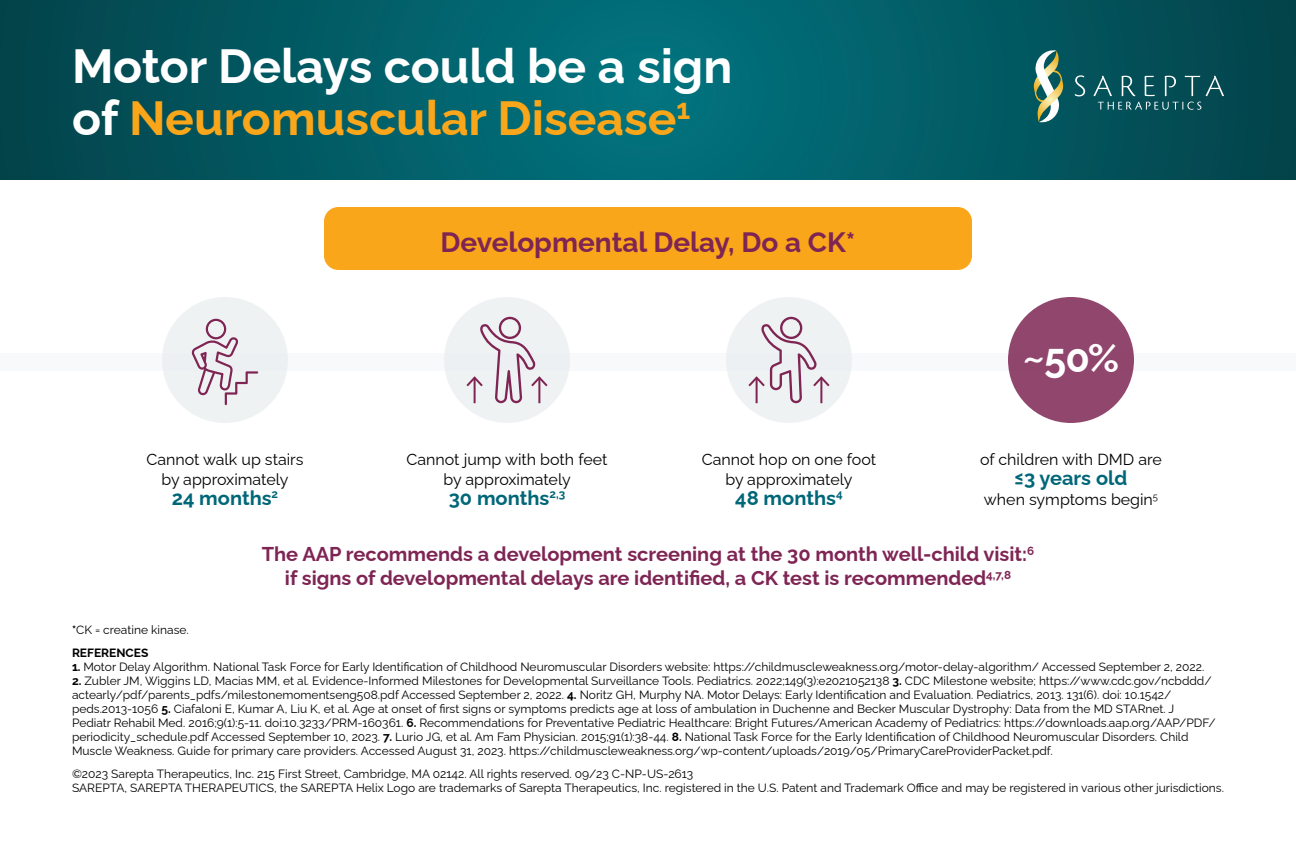
<style>
.page{position:relative;width:1296px;height:864px;background:#fff}
.page>*{position:absolute;margin:0;border:0;box-sizing:border-box;transform-origin:0 0}
.t1{font:700 48px/52px "Raleway";color:#fff}
.t2{font:700 40px "Raleway";color:#fff}
.t3{font:700 28px "Raleway";color:#7e2554}
.t4{font:700 20px/24px "Raleway";color:#7e2554;text-align:center}
.t5{font:700 20px "Raleway";color:#006778}
.t6{font:16px/20px "Raleway";color:#000;text-align:center}
.t7{font:12px/14px "Raleway";color:#000}
.s1{color:#faa61a}
.s2{font-weight:700}
</style>
<div class="page">
<div style="left:0;top:353px;width:1296px;height:18px;background:#f5f7f8"></div>
<svg style="left:0;top:0;width:1296px;height:180px;background:#015b64"></svg>
<svg style="left:1034px;top:50px;width:30px;height:72px"></svg>
<svg style="left:1075px;top:75px;width:10px;height:21px"></svg>
<svg style="left:1094px;top:76px;width:18px;height:20px"></svg>
<svg style="left:1122px;top:76px;width:14px;height:20px"></svg>
<svg style="left:1145px;top:76px;width:10px;height:20px"></svg>
<svg style="left:1165px;top:76px;width:11px;height:20px"></svg>
<svg style="left:1185px;top:76px;width:15px;height:20px"></svg>
<svg style="left:1206px;top:76px;width:18px;height:20px"></svg>
<svg style="left:1098px;top:102px;width:103px;height:8px"></svg>
<div style="left:324px;top:207px;width:648px;height:63px;background:#faa61a;border-radius:14px"></div>
<div style="left:162px;top:297px;width:126px;height:126px;background:#eaeef0;border-radius:50%"></div>
<svg style="left:191px;top:319px;width:67px;height:86px"></svg>
<div style="left:1008px;top:297px;width:126px;height:126px;background:#91466e;border-radius:50%"></div>
<div style="left:444px;top:297px;width:126px;height:126px;background:#eaeef0;border-radius:50%"></div>
<svg style="left:466px;top:317px;width:82px;height:86px"></svg>
<div style="left:726px;top:297px;width:126px;height:126px;background:#eaeef0;border-radius:50%"></div>
<svg style="left:748px;top:317px;width:82px;height:86px"></svg>
<h1 class="t1" style="left:72px;top:35px;width:662px">Motor Delays could be a sign of <span class="s1">Neuromuscular Disease</span><sup>1</sup></h1>
<h3 class="t3" style="left:440px;top:219px;width:417px">Developmental Delay, Do a CK*</h3>
<h2 class="t2" style="left:1023px;top:326px;width:98px">~50%</h2>
<h3 class="t6" style="left:980px;top:448px;width:183px">of children with DMD are</h3>
<h3 class="t5" style="left:1015px;top:462px;width:114px">≤3 years old</h3>
<h3 class="t6" style="left:984px;top:488px;width:176px">when symptoms begin<sup>5</sup></h3>
<h3 class="t4" style="left:262px;top:540px;width:774px">The AAP recommends a development screening at the 30 month well-child visit:<sup>6 </sup>if signs of developmental delays are identified, a CK test is recommended<sup>4,7,8</sup></h3>
<h3 class="t6" style="left:407px;top:448px;width:202px">Cannot jump with both feet by approximately</h3>
<h3 class="t5" style="left:449px;top:482px;width:118px">30 months<sup>2,3</sup></h3>
<h3 class="t6" style="left:702px;top:448px;width:176px">Cannot hop on one foot by approximately</h3>
<h3 class="t5" style="left:735px;top:482px;width:109px">48 months<sup>4</sup></h3>
<h3 class="t6" style="left:146px;top:448px;width:159px">Cannot walk up stairs by approximately</h3>
<h3 class="t5" style="left:172px;top:482px;width:108px">24 months<sup>2</sup></h3>
<p class="t7" style="left:72px;top:617px;width:118px;line-height:23px"><span class="s2">*</span>CK = creatine kinase.<br><span class="s2">REFERENCES</span></p>
<p class="t7" style="left:72px;top:658px;width:1134px"><span class="s2">1.</span> Motor Delay Algorithm. National Task Force for Early Identification of Childhood Neuromuscular Disorders website: https://childmuscleweakness.org/motor-delay-algorithm/ Accessed September 2, 2022.</p>
<p class="t7" style="left:72px;top:672px;width:1145px"><span class="s2">2.</span> Zubler JM, Wiggins LD, Macias MM, et al. Evidence-Informed Milestones for Developmental Surveillance Tools. Pediatrics. 2022;149(3):e2021052138 <span class="s2">3.</span> CDC Milestone website; https://www.cdc.gov/ncbddd/ actearly/pdf/parents_pdfs/milestonemomentseng508.pdf Accessed September 2, 2022. <span class="s2">4.</span> Noritz GH, Murphy NA. Motor Delays: Early Identification and Evaluation. Pediatrics, 2013. 131(6). doi: 10.1542/ peds.2013-1056 <span class="s2">5.</span> Ciafaloni E, Kumar A, Liu K, et al. Age at onset of first signs or symptoms predicts age at loss of ambulation in Duchenne and Becker Muscular Dystrophy: Data from the MD STARnet. J Pediatr Rehabil Med. 2016;9(1):5-11. doi:10.3233/PRM-160361. <span class="s2">6.</span> Recommendations for Preventative Pediatric Healthcare: Bright Futures/American Academy of Pediatrics: https://downloads.aap.org/AAP/PDF/ periodicity_schedule.pdf Accessed September 10, 2023. <span class="s2">7.</span> Lurio JG, et al. Am Fam Physician. 2015;91(1):38-44. <span class="s2">8.</span> National Task Force for the Early Identification of Childhood Neuromuscular Disorders. Child Muscle Weakness. Guide for primary care providers. Accessed August 31, 2023. https://childmuscleweakness.org/wp-content/uploads/2019/05/PrimaryCareProviderPacket.pdf.</p>
<p class="t7" style="left:72px;top:765px;width:1154px">©2023 Sarepta Therapeutics, Inc. 215 First Street, Cambridge, MA 02142. All rights reserved. 09/23 C-NP-US-2613<br>SAREPTA, SAREPTA THERAPEUTICS, the SAREPTA Helix Logo are trademarks of Sarepta Therapeutics, Inc. registered in the U.S. Patent and Trademark Office and may be registered in various other jurisdictions.</p>
</div>
